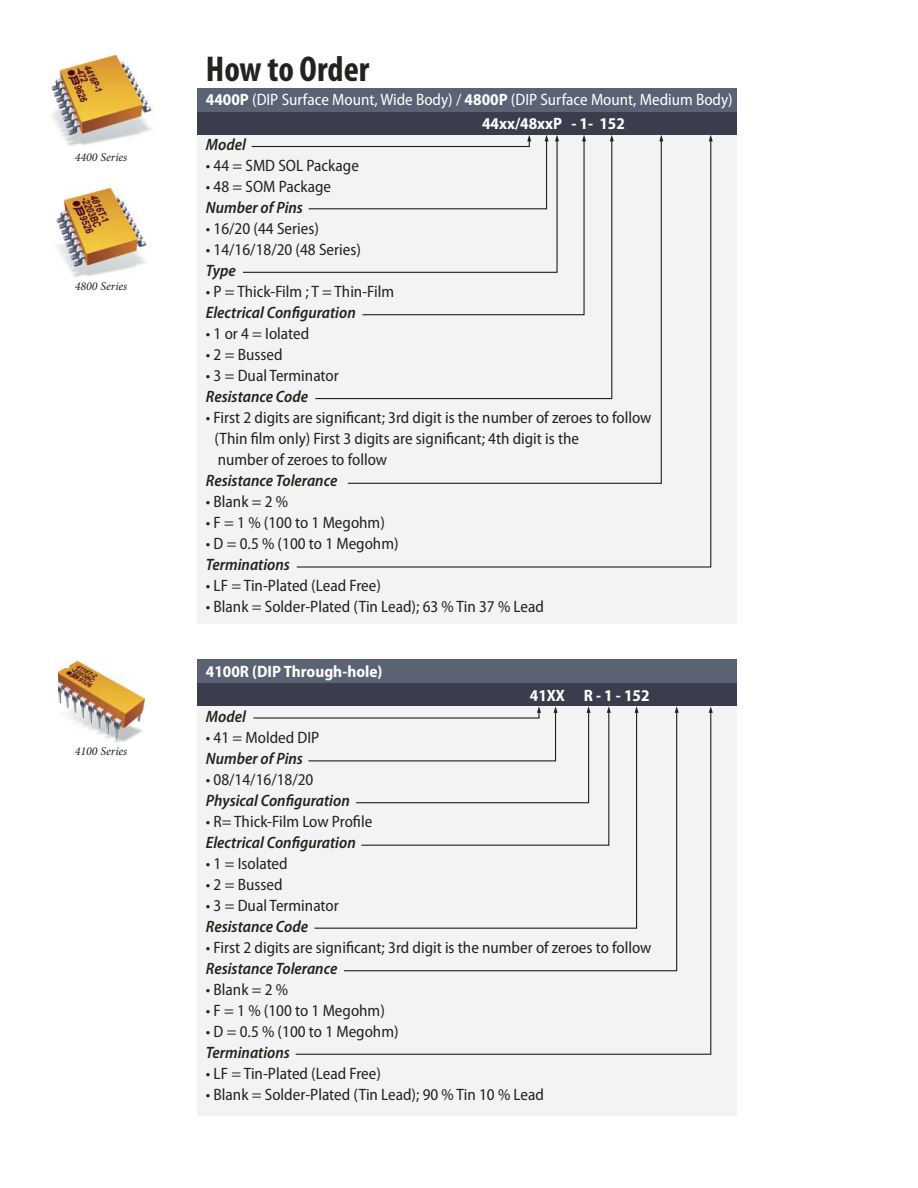
<style>
.page{position:relative;width:918px;height:1188px;background:#fff}
.page>*{position:absolute;margin:0;border:0;box-sizing:border-box;transform-origin:0 0}
.t1{font:700 condensed 36px "Myriad Pro";color:#20231e}
.t2{font:semi-condensed 16.5px/21px "Myriad Pro";color:#20231e}
.t3{font:italic 600 semi-condensed 16.5px "Myriad Pro";color:#20231e}
.t4{font:semi-condensed 16.5px/24px "Myriad Pro";color:#fff}
.t5{font:700 semi-condensed 16.5px "Myriad Pro";color:#fff}
.t6{font:italic 12px "Minion Pro";color:#20231e}
.s1{font-weight:700}
</style>
<div class="page">
<div style="left:197px;top:134px;width:540px;height:490px;background:#f4f3f3"></div>
<div style="left:197px;top:111px;width:540px;height:23px;background:#3a3e4c"></div>
<div style="left:197px;top:88px;width:540px;height:23px;background:#5b6274"></div>
<svg style="left:243px;top:140px;width:469px;height:428px"></svg>
<svg style="left:527px;top:135px;width:4px;height:6px"></svg>
<svg style="left:545px;top:135px;width:4px;height:6px"></svg>
<svg style="left:555px;top:135px;width:4px;height:6px"></svg>
<svg style="left:582px;top:135px;width:4px;height:6px"></svg>
<svg style="left:610px;top:135px;width:4px;height:6px"></svg>
<svg style="left:659px;top:135px;width:4px;height:6px"></svg>
<svg style="left:709px;top:135px;width:4px;height:6px"></svg>
<img style="left:56px;top:188px;width:93px;height:89px">
<div style="left:197px;top:706px;width:540px;height:410px;background:#f4f3f3"></div>
<div style="left:197px;top:683px;width:540px;height:23px;background:#3a3e4c"></div>
<div style="left:197px;top:660px;width:540px;height:23px;background:#5b6274"></div>
<svg style="left:295px;top:710px;width:417px;height:345px"></svg>
<svg style="left:709px;top:706px;width:4px;height:7px"></svg>
<img style="left:47px;top:56px;width:108px;height:90px">
<img style="left:58px;top:662px;width:86px;height:80px">
<p class="t6" style="left:75px;top:152px;width:54px">4400 Series</p>
<p class="t6" style="left:75px;top:282px;width:54px">4800 Series</p>
<p class="t6" style="left:75px;top:747px;width:54px">4100 Series</p>
<h1 class="t1" style="left:206px;top:57px;width:165px">How to Order</h1>
<p class="t4" style="left:482px;top:89px;width:252px;text-indent:-276px"><span class="s1">4400P</span> (DIP Surface Mount, Wide Body) / <span class="s1">4800P</span> (DIP Surface Mount, Medium Body)<br><span class="s1">44xx/48xxP - 1- 152</span></p>
<p class="t3" style="left:206px;top:138px;width:41px">Model</p>
<p class="t2" style="left:206px;top:156px;width:155px">• 44 = SMD SOL Package</p>
<p class="t2" style="left:206px;top:177px;width:127px">• 48 = SOM Package</p>
<p class="t3" style="left:206px;top:201px;width:99px">Number of Pins</p>
<p class="t2" style="left:206px;top:219px;width:115px">• 16/20 (44 Series)</p>
<p class="t2" style="left:206px;top:240px;width:157px">• 14/16/18/20 (48 Series)</p>
<p class="t3" style="left:206px;top:264px;width:31px">Type</p>
<p class="t2" style="left:206px;top:282px;width:190px">• P = Thick-Film ; T = Thin-Film</p>
<p class="t3" style="left:206px;top:306px;width:151px">Electrical Configuration</p>
<p class="t2" style="left:206px;top:324px;width:105px">• 1 or 4 = Iolated</p>
<p class="t2" style="left:206px;top:345px;width:78px">• 2 = Bussed</p>
<p class="t2" style="left:206px;top:366px;width:134px">• 3 = Dual Terminator</p>
<p class="t3" style="left:206px;top:390px;width:104px">Resistance Code</p>
<p class="t2" style="left:215px;top:408px;width:439px;text-indent:-9px">• First 2 digits are significant; 3rd digit is the number of zeroes to follow (Thin film only) First 3 digits are significant; 4th digit is the<br>number of zeroes to follow</p>
<p class="t3" style="left:206px;top:474px;width:133px">Resistance Tolerance</p>
<p class="t2" style="left:206px;top:492px;width:84px">• Blank = 2 %</p>
<p class="t2" style="left:206px;top:513px;width:181px">• F = 1 % (100 to 1 Megohm)</p>
<p class="t2" style="left:206px;top:534px;width:194px">• D = 0.5 % (100 to 1 Megohm)</p>
<p class="t3" style="left:206px;top:558px;width:86px">Terminations</p>
<p class="t2" style="left:206px;top:576px;width:177px">• LF = Tin-Plated (Lead Free)</p>
<p class="t2" style="left:206px;top:597px;width:340px">• Blank = Solder-Plated (Tin Lead); 63 % Tin 37 % Lead</p>
<p class="t5" style="left:206px;top:665px;width:178px">4100R (DIP Through-hole)</p>
<p class="t5" style="left:530px;top:689px;width:121px">41XX R - 1 - 152</p>
<p class="t3" style="left:206px;top:710px;width:41px">Model</p>
<p class="t2" style="left:206px;top:728px;width:115px">• 41 = Molded DIP</p>
<p class="t3" style="left:206px;top:752px;width:99px">Number of Pins</p>
<p class="t2" style="left:206px;top:770px;width:109px">• 08/14/16/18/20</p>
<p class="t3" style="left:206px;top:794px;width:145px">Physical Configuration</p>
<p class="t2" style="left:206px;top:812px;width:168px">• R= Thick-Film Low Profile</p>
<p class="t3" style="left:206px;top:836px;width:151px">Electrical Configuration</p>
<p class="t2" style="left:206px;top:854px;width:83px">• 1 = Isolated</p>
<p class="t2" style="left:206px;top:875px;width:78px">• 2 = Bussed</p>
<p class="t2" style="left:206px;top:896px;width:134px">• 3 = Dual Terminator</p>
<p class="t3" style="left:206px;top:920px;width:104px">Resistance Code</p>
<p class="t2" style="left:206px;top:938px;width:447px">• First 2 digits are significant; 3rd digit is the number of zeroes to follow</p>
<p class="t3" style="left:206px;top:962px;width:133px">Resistance Tolerance</p>
<p class="t2" style="left:206px;top:980px;width:84px">• Blank = 2 %</p>
<p class="t2" style="left:206px;top:1001px;width:181px">• F = 1 % (100 to 1 Megohm)</p>
<p class="t2" style="left:206px;top:1022px;width:194px">• D = 0.5 % (100 to 1 Megohm)</p>
<p class="t3" style="left:206px;top:1046px;width:86px">Terminations</p>
<p class="t2" style="left:206px;top:1064px;width:177px">• LF = Tin-Plated (Lead Free)</p>
<p class="t2" style="left:206px;top:1085px;width:340px">• Blank = Solder-Plated (Tin Lead); 90 % Tin 10 % Lead</p>
</div>
